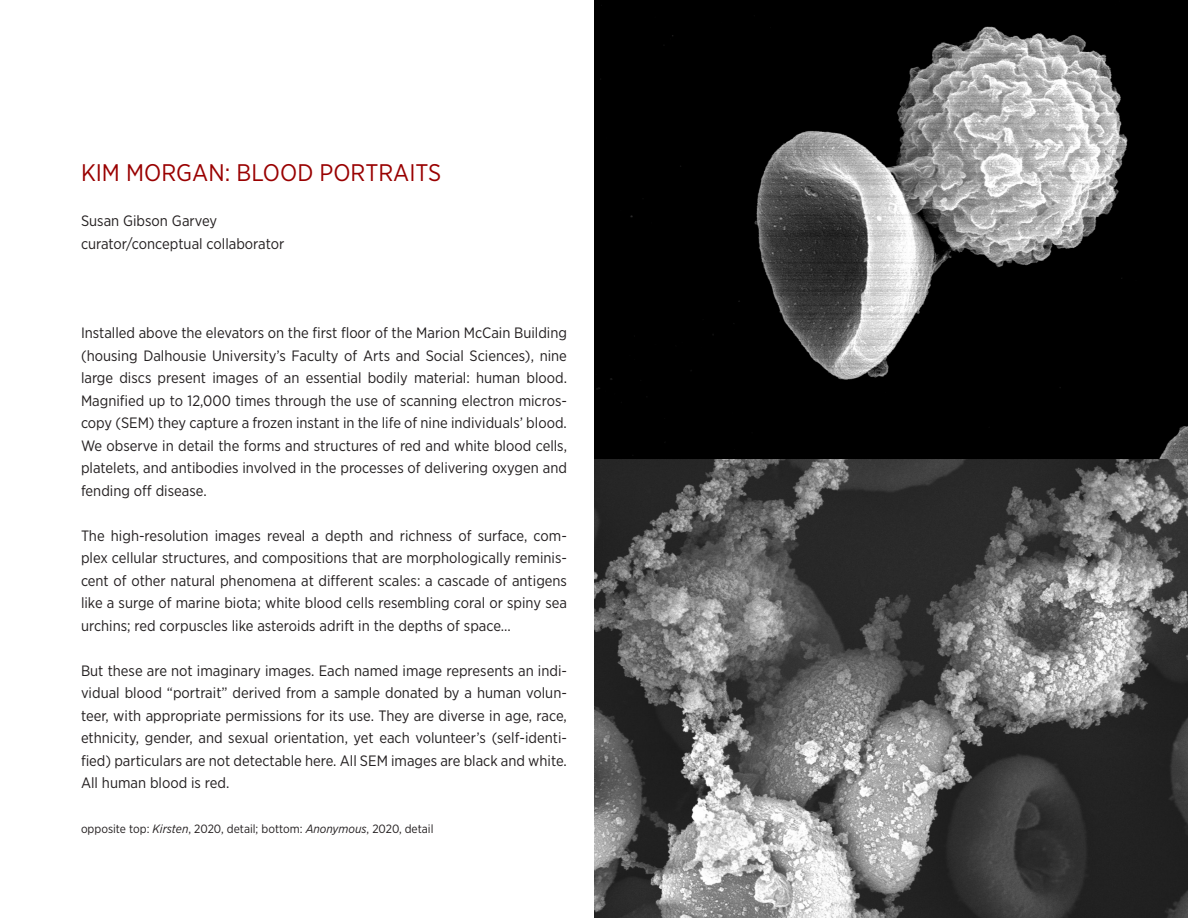
<style>
.page{position:relative;width:1188px;height:918px;background:#fff}
.page>*{position:absolute;margin:0;border:0;box-sizing:border-box;transform-origin:0 0}
.t1{font:24px "Gotham Narrow";color:#900}
.t2{font:15px/22.5px "Gotham Narrow";color:#231f20;text-align:justify}
.t3{font:12px "Gotham Narrow";color:#231f20}
.s1{font-style:italic}
</style>
<div class="page">
<img style="left:594px;top:0;width:594px;height:918px">
<p class="t1" style="left:81px;top:158px;width:362px">KIM MORGAN: BLOOD PORTRAITS</p>
<p class="t2" style="left:81px;top:209px;width:138px">Susan Gibson Garvey</p>
<p class="t2" style="left:81px;top:232px;width:205px">curator/conceptual collaborator</p>
<p class="t2" style="left:81px;top:322px;width:488px">Installed above the elevators on the first floor of the Marion McCain Building (housing Dalhousie University’s Faculty of Arts and Social Sciences), nine large discs present images of an essential bodily material: human blood.<br>Magnified up to 12,000 times through the use of scanning electron micros&shy;copy (SEM) they capture a frozen instant in the life of nine individuals’ blood.<br>We observe in detail the forms and structures of red and white blood cells, platelets, and antibodies involved in the processes of delivering oxygen and fending off disease.</p>
<p class="t2" style="left:81px;top:524px;width:488px">The high-resolution images reveal a depth and richness of surface, com&shy;plex cellular structures, and compositions that are morphologically reminis&shy;cent of other natural phenomena at different scales: a cascade of antigens like a surge of marine biota; white blood cells resembling coral or spiny sea urchins; red corpuscles like asteroids adrift in the depths of space…</p>
<p class="t2" style="left:81px;top:659px;width:488px">But these are not imaginary images. Each named image represents an indi&shy;vidual blood “portrait” derived from a sample donated by a human volun&shy;teer, with appropriate permissions for its use. They are diverse in age, race, ethnicity, gender, and sexual orientation, yet each volunteer’s (self-identi&shy;fied) particulars are not detectable here. All SEM images are black and white.<br>All human blood is red.</p>
<p class="t3" style="left:81px;top:821px;width:354px">opposite top: <span class="s1">Kirsten</span>, 2020, detail; bottom: <span class="s1">Anonymous</span>, 2020, detail</p>
</div>
